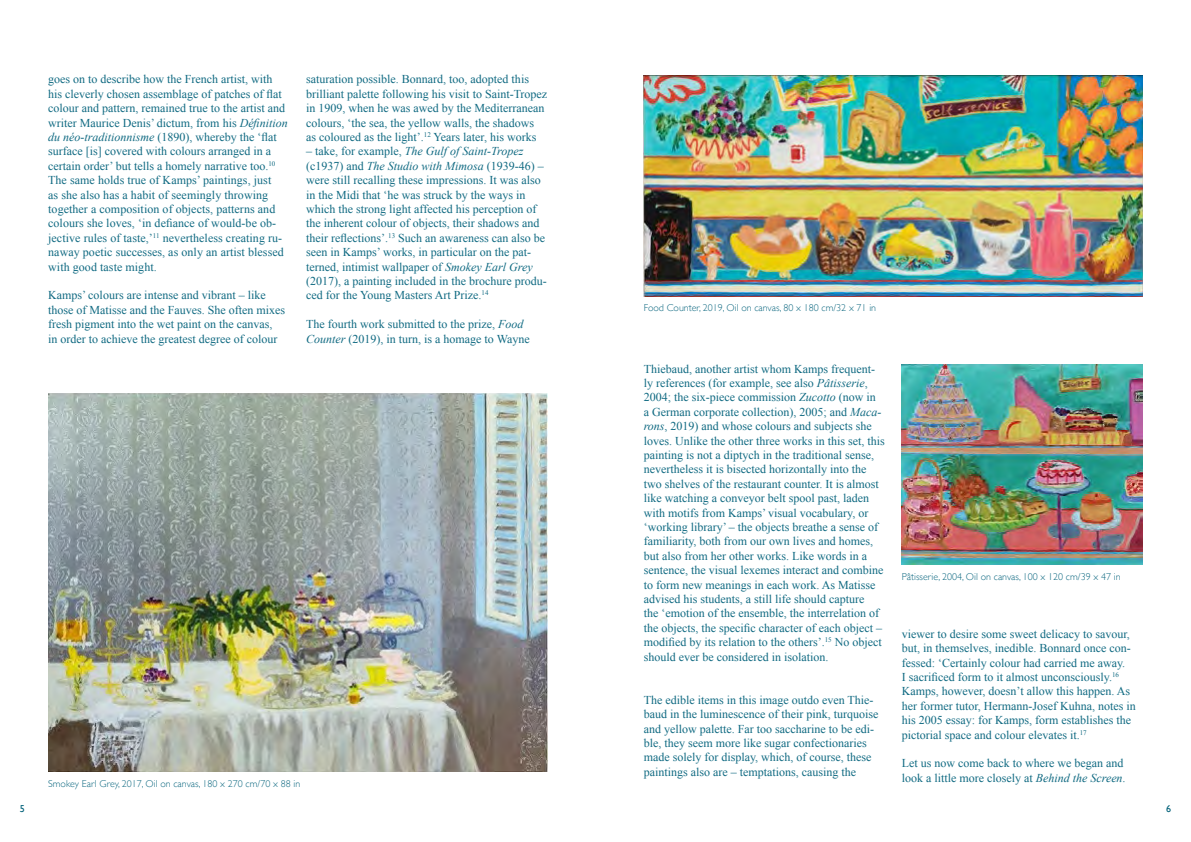
<style>
.page{position:relative;width:1191px;height:842px;background:#fff}
.page>*{position:absolute;margin:0;border:0;box-sizing:border-box;transform-origin:0 0}
.t1{font:12px/14.4px "Times New Roman";color:#106a82}
.t2{font:300 10px "Gill Sans";color:#106a82}
.t3{font:10px "Gill Sans";color:#006179}
.s1{font-style:italic}
</style>
<div class="page">
<img style="left:643px;top:75px;width:499px;height:222px">
<img style="left:48px;top:393px;width:499px;height:378px">
<img style="left:901px;top:365px;width:241px;height:200px">
<p class="t1" style="left:48px;top:72px;width:241px">goes on to describe how the French artist, with his cleverly chosen assemblage of patches of flat colour and pattern, remained true to the artist and writer Maurice Denis’ dictum, from his <span class="s1">Définition du néo-traditionnisme</span> (1890), whereby the ‘flat surface [is] covered with colours arranged in a certain order’ but tells a homely narrative too.<sup>10<br></sup>The same holds true of Kamps’ paintings, just<br>as she also has a habit of seemingly throwing together a composition of objects, patterns and colours she loves, ‘in defiance of would-be ob&shy;jective rules of taste,’<sup>11</sup> nevertheless creating ru&shy;naway poetic successes, as only an artist blessed with good taste might.</p>
<p class="t1" style="left:48px;top:288px;width:238px">Kamps’ colours are intense and vibrant – like those of Matisse and the Fauves. She often mixes fresh pigment into the wet paint on the canvas,<br>in order to achieve the greatest degree of colour</p>
<p class="t1" style="left:306px;top:72px;width:242px">saturation possible. Bonnard, too, adopted this brilliant palette following his visit to Saint-Tropez in 1909, when he was awed by the Mediterranean colours, ‘the sea, the yellow walls, the shadows as coloured as the light’.<sup>12</sup> Years later, his works</p>
<p class="t1" style="left:306px;top:144px;width:242px">– take, for example, <span class="s1">The Gulf of Saint-Tropez </span>(c1937) and <span class="s1">The Studio with Mimosa</span> (1939-46) – were still recalling these impressions. It was also in the Midi that ‘he was struck by the ways in which the strong light affected his perception of the inherent colour of objects, their shadows and their reflections’.<sup>13</sup> Such an awareness can also be seen in Kamps’ works, in particular on the pat&shy;terned, intimist wallpaper of <span class="s1">Smokey Earl Grey </span>(2017), a painting included in the brochure produ&shy;ced for the Young Masters Art Prize.<sup>14</sup></p>
<p class="t1" style="left:306px;top:317px;width:225px">The fourth work submitted to the prize, <span class="s1">Food<br>Counter</span> (2019), in turn, is a homage to Wayne</p>
<p class="t2" style="left:48px;top:776px;width:253px">Smokey Earl Grey, 2017, Oil on canvas, 180 x 270 cm/70 x 88 in</p>
<p class="t2" style="left:643px;top:300px;width:234px">Food Counter, 2019, Oil on canvas, 80 x 180 cm/32 x 71 in</p>
<p class="t1" style="left:643px;top:361px;width:242px">Thiebaud, another artist whom Kamps frequent&shy;ly references (for example, see also <span class="s1">Pâtisserie</span>, 2004; the six-piece commission <span class="s1">Zucotto</span> (now in<br>a German corporate collection), 2005; and <span class="s1">Maca&shy;rons</span>, 2019) and whose colours and subjects she loves. Unlike the other three works in this set, this painting is not a diptych in the traditional sense, nevertheless it is bisected horizontally into the two shelves of the restaurant counter. It is almost like watching a conveyor belt spool past, laden with motifs from Kamps’ visual vocabulary, or ‘working library’ – the objects breathe a sense of familiarity, both from our own lives and homes, but also from her other works. Like words in a sentence, the visual lexemes interact and combine to form new meanings in each work. As Matisse advised his students, a still life should capture<br>the ‘emotion of the ensemble, the interrelation of the objects, the specific character of each object – modified by its relation to the others’.<sup>15</sup> No object should ever be considered in isolation.</p>
<p class="t1" style="left:643px;top:692px;width:236px">The edible items in this image outdo even Thie&shy;baud in the luminescence of their pink, turquoise and yellow palette. Far too saccharine to be edi&shy;ble, they seem more like sugar confectionaries made solely for display, which, of course, these paintings also are – temptations, causing the</p>
<p class="t2" style="left:901px;top:568px;width:220px">Pâtisserie, 2004, Oil on canvas, 100 x 120 cm/39 x 47 in</p>
<p class="t1" style="left:901px;top:626px;width:236px">viewer to desire some sweet delicacy to savour, but, in themselves, inedible. Bonnard once con&shy;fessed: ‘Certainly colour had carried me away.<br>I sacrificed form to it almost unconsciously.<sup>16<br></sup>Kamps, however, doesn’t allow this happen. As her former tutor, Hermann-Josef Kuhna, notes in his 2005 essay: for Kamps, form establishes the pictorial space and colour elevates it.<sup>17</sup></p>
<p class="t1" style="left:901px;top:756px;width:225px">Let us now come back to where we began and look a little more closely at <span class="s1">Behind the Screen</span>.</p>
<p class="t3" style="left:20px;top:803px;width:6px">5</p>
<p class="t3" style="left:1166px;top:803px;width:6px">6</p>
</div>
